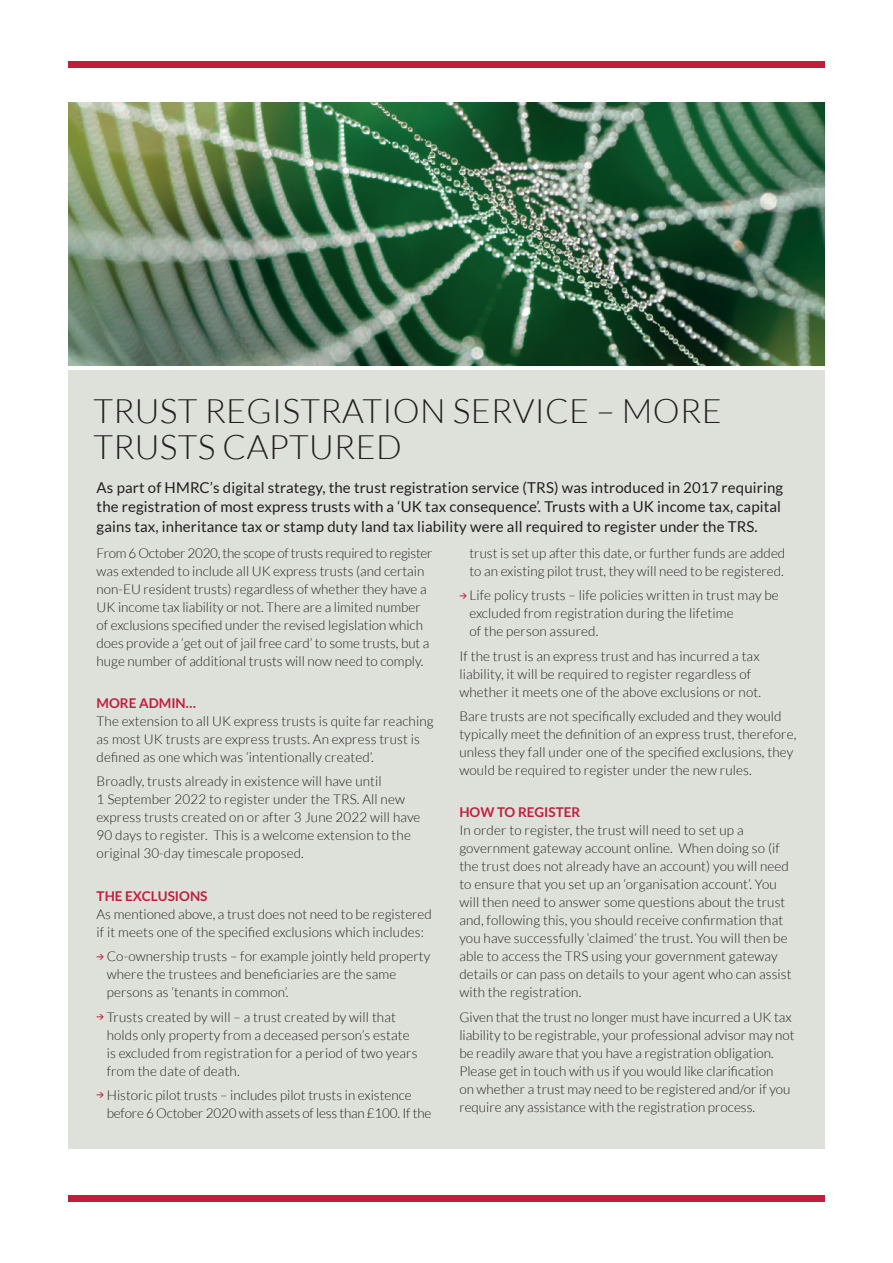
<style>
.page{position:relative;width:893px;height:1263px;background:#fff}
.page>*{position:absolute;margin:0;border:0;box-sizing:border-box;transform-origin:0 0}
.t1{font:300 33.75px/36px "Lato";letter-spacing:.01em;color:#231f20}
.t2{font:15px/19.5px "Lato";letter-spacing:.01em;color:#231f20}
.t3{font:300 13.5px/18px "Lato";letter-spacing:.01em;color:#231f20}
.t4{font:700 13.5px "Lato";color:#c21e3c}
</style>
<div class="page">
<div style="left:68px;top:370px;width:757px;height:778px;background:#dee1da"></div>
<div style="left:68px;top:61px;width:757px;height:7px;background:#c21e3c"></div>
<div style="left:68px;top:1195px;width:757px;height:7px;background:#c21e3c"></div>
<img style="left:68px;top:102px;width:757px;height:264px">
<h1 class="t1" style="left:94px;top:393px;width:630px">TRUST REGISTRATION SERVICE – MORE<br>TRUSTS CAPTURED</h1>
<p class="t2" style="left:97px;top:477px;width:688px">As part of HMRC’s digital strategy, the trust registration service (TRS) was introduced in 2017 requiring the registration of most express trusts with a ‘UK tax consequence’. Trusts with a UK income tax, capital gains tax, inheritance tax or stamp duty land tax liability were all required to register under the TRS.</p>
<p class="t3" style="left:97px;top:544px;width:337px">From 6 October 2020, the scope of trusts required to register was extended to include all UK express trusts (and certain non-EU resident trusts) regardless of whether they have a UK income tax liability or not. There are a limited number of exclusions specified under the revised legislation which does provide a ‘get out of jail free card’ to some trusts, but a huge number of additional trusts will now need to comply.</p>
<p class="t4" style="left:97px;top:695px;width:101px">MORE ADMIN…</p>
<p class="t3" style="left:97px;top:712px;width:339px">The extension to all UK express trusts is quite far reaching as most UK trusts are express trusts. An express trust is defined as one which was ‘intentionally created’.</p>
<p class="t3" style="left:97px;top:773px;width:325px">Broadly, trusts already in existence will have until<br>1 September 2022 to register under the TRS. All new express trusts created on or after 3 June 2022 will have 90 days to register. This is a welcome extension to the original 30-day timescale proposed.</p>
<p class="t4" style="left:97px;top:888px;width:112px">THE EXCLUSIONS</p>
<p class="t3" style="left:97px;top:905px;width:337px">As mentioned above, a trust does not need to be registered if it meets one of the specified exclusions which includes:</p>
<p class="t3" style="left:107px;top:947px;width:325px;text-indent:-10px"><sup>&gt;</sup> Co-ownership trusts – for example jointly held property where the trustees and beneficiaries are the same persons as ‘tenants in common’.</p>
<p class="t3" style="left:107px;top:1008px;width:312px;text-indent:-10px"><sup>&gt;</sup> Trusts created by will – a trust created by will that holds only property from a deceased person’s estate is excluded from registration for a period of two years from the date of death.</p>
<p class="t3" style="left:107px;top:1086px;width:326px;text-indent:-10px"><sup>&gt;</sup> Historic pilot trusts – includes pilot trusts in existence before 6 October 2020 with assets of less than £100. If the</p>
<p class="t3" style="left:469px;top:544px;width:317px">trust is set up after this date, or further funds are added to an existing pilot trust, they will need to be registered.</p>
<p class="t3" style="left:469px;top:586px;width:311px;text-indent:-10px"><sup>&gt;</sup> Life policy trusts – life policies written in trust may be excluded from registration during the lifetime<br>of the person assured.</p>
<p class="t3" style="left:459px;top:647px;width:303px">If the trust is an express trust and has incurred a tax liability, it will be required to register regardless of whether it meets one of the above exclusions or not.</p>
<p class="t3" style="left:459px;top:707px;width:339px">Bare trusts are not specifically excluded and they would typically meet the definition of an express trust, therefore, unless they fall under one of the specified exclusions, they would be required to register under the new rules.</p>
<p class="t4" style="left:459px;top:805px;width:123px">HOW TO REGISTER</p>
<p class="t3" style="left:459px;top:821px;width:334px">In order to register, the trust will need to set up a government gateway account online. When doing so (if the trust does not already have an account) you will need to ensure that you set up an ‘organisation account’. You will then need to answer some questions about the trust and, following this, you should receive confirmation that you have successfully ‘claimed’ the trust. You will then be able to access the TRS using your government gateway details or can pass on details to your agent who can assist with the registration.</p>
<p class="t3" style="left:459px;top:1008px;width:337px">Given that the trust no longer must have incurred a UK tax liability to be registrable, your professional advisor may not be readily aware that you have a registration obligation.<br>Please get in touch with us if you would like clarification<br>on whether a trust may need to be registered and/or if you require any assistance with the registration process.</p>
</div>
